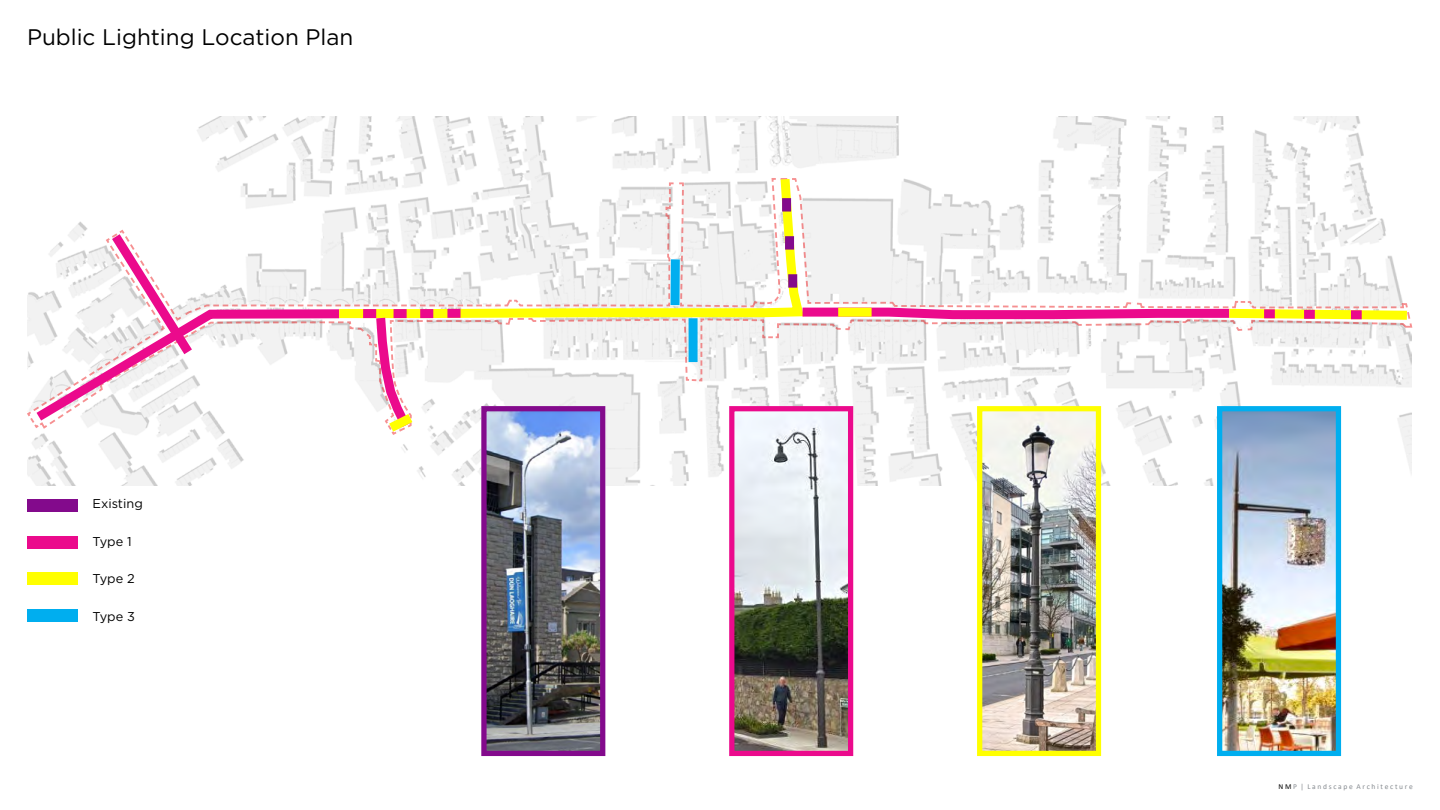
<style>
.page{position:relative;width:1440px;height:810px;background:#fff}
.page>*{position:absolute;margin:0;border:0;box-sizing:border-box;transform-origin:0 0}
.t1{font:22.5px "Gotham";color:#000}
.t2{font:12.75px "Gotham";color:#000}
.t3{font:7.5px "Calibri";color:#868b90}
.s1{color:#000}
</style>
<div class="page">
<img style="left:27px;top:117px;width:1384px;height:369px">
<div style="left:27px;top:499px;width:51px;height:13px;background:#830a8c"></div>
<svg style="left:27px;top:548px;width:51px;height:1px"></svg>
<div style="left:27px;top:536px;width:51px;height:12px;background:#eb0a8c"></div>
<svg style="left:27px;top:572px;width:51px;height:1px"></svg>
<div style="left:27px;top:573px;width:51px;height:12px;background:#ff0"></div>
<svg style="left:27px;top:609px;width:51px;height:1px"></svg>
<div style="left:27px;top:610px;width:51px;height:12px;background:#00aeef"></div>
<svg style="left:27px;top:177px;width:1385px;height:259px"></svg>
<svg style="left:330px;top:170px;width:480px;height:153px"></svg>
<svg style="left:518px;top:178px;width:895px;height:204px"></svg>
<div style="left:1264px;top:309px;width:11px;height:9px;background:#eb0a8c"></div>
<div style="left:1304px;top:310px;width:11px;height:9px;background:#eb0a8c"></div>
<div style="left:1351px;top:310px;width:11px;height:9px;background:#eb0a8c"></div>
<svg style="left:27px;top:224px;width:474px;height:216px"></svg>
<div style="left:363px;top:309px;width:13px;height:9px;background:#eb0a8c"></div>
<div style="left:394px;top:309px;width:13px;height:9px;background:#eb0a8c"></div>
<div style="left:420px;top:309px;width:13px;height:9px;background:#eb0a8c"></div>
<div style="left:447px;top:309px;width:14px;height:9px;background:#eb0a8c"></div>
<div style="left:788px;top:274px;width:9px;height:14px;background:#830a8c"></div>
<div style="left:782px;top:198px;width:9px;height:14px;background:#830a8c"></div>
<div style="left:785px;top:236px;width:9px;height:14px;background:#830a8c"></div>
<img style="left:983px;top:412px;width:112px;height:338px">
<div style="left:977px;top:406px;width:124px;height:350px;border:5px solid #ff0"></div>
<img style="left:735px;top:412px;width:112px;height:338px">
<div style="left:729px;top:406px;width:124px;height:350px;border:5px solid #eb0a8c"></div>
<img style="left:487px;top:412px;width:112px;height:338px">
<div style="left:481px;top:406px;width:124px;height:350px;border:5px solid #830a8c"></div>
<img style="left:1223px;top:412px;width:112px;height:338px">
<div style="left:1217px;top:406px;width:124px;height:350px;border:5px solid #00aeef"></div>
<p class="t1" style="left:27px;top:23px;width:328px">Public Lighting Location Plan</p>
<p class="t2" style="left:93px;top:496px;width:52px">Existing</p>
<p class="t2" style="left:93px;top:533px;width:41px">Type 1</p>
<p class="t2" style="left:93px;top:571px;width:44px">Type 2</p>
<p class="t2" style="left:93px;top:608px;width:44px">Type 3</p>
<p class="t3" style="left:1279px;top:781px;width:136px"><span class="s1">N M</span> P | L a n d s c a p e A r c h i t e c t u r e</p>
</div>
